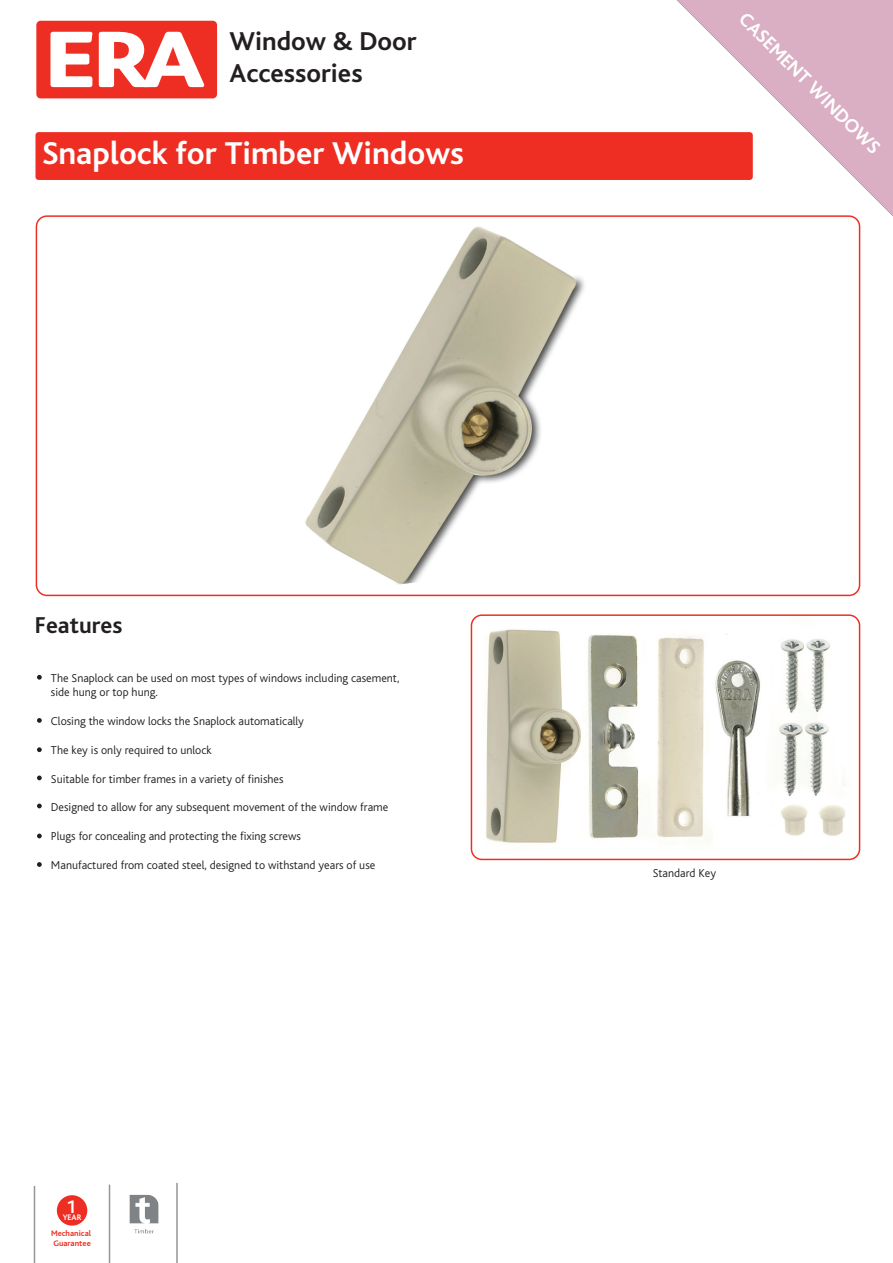
<style>
.page{position:relative;width:893px;height:1263px;background:#fff}
.page>*{position:absolute;margin:0;border:0;box-sizing:border-box;transform-origin:0 0}
.t1{font:700 33px "Bliss";color:#fff}
.t2{font:700 27px/32.4px "Bliss";color:#231f20}
.t3{font:700 24px "Bliss";color:#231f20}
.t4{font:700 19.5px "Bliss";color:#fff}
.t5{font:700 18.75px "Bliss";color:#fff}
.t6{font:300 12px/14.4px "Bliss";color:#231f20}
.t7{font:700 8.4px/10.1px "Bliss";color:#ee2e22}
.t8{font:700 8.4px "Bliss";color:#fff}
</style>
<div class="page">
<svg style="left:37px;top:675px;width:5px;height:5px"></svg>
<svg style="left:37px;top:718px;width:5px;height:5px"></svg>
<svg style="left:37px;top:747px;width:5px;height:5px"></svg>
<svg style="left:37px;top:775px;width:5px;height:5px"></svg>
<svg style="left:37px;top:862px;width:5px;height:5px"></svg>
<svg style="left:37px;top:834px;width:5px;height:4px"></svg>
<svg style="left:37px;top:804px;width:5px;height:4px"></svg>
<img style="left:471px;top:617px;width:388px;height:242px">
<div style="left:471px;top:614px;width:389px;height:246px;border:2px solid #ee2e22;border-radius:11px"></div>
<div style="left:36px;top:215px;width:824px;height:381px;border:2px solid #ee2e22;border-radius:11px"></div>
<img style="left:305px;top:226px;width:280px;height:359px">
<hr style="left:109px;top:1184px;width:1px;height:79px;background:#939598">
<hr style="left:176px;top:1183px;width:2px;height:80px;background:#939598">
<img style="left:129px;top:1194px;width:30px;height:40px">
<hr style="left:34px;top:1186px;width:1px;height:77px;background:#939598">
<div style="left:57px;top:1195px;width:30px;height:30px;background:#ee2e22;border-radius:50%"></div>
<div style="left:35px;top:132px;width:718px;height:48px;background:#ee2e22;border-radius:3px"></div>
<div style="left:32px;top:17px;width:189px;height:86px;background:linear-gradient(to right,#fff,#fff);border-radius:6px"></div>
<div style="left:36px;top:21px;width:181px;height:77px;background:#ee2e22;border-radius:4px"></div>
<svg style="left:50px;top:32px;width:42px;height:55px"></svg>
<svg style="left:99px;top:32px;width:105px;height:55px"></svg>
<svg style="left:677px;top:0;width:216px;height:216px;fill:#dbafc3"></svg>
<h2 class="t2" style="left:230px;top:25px;width:189px">Window &amp; Door<br>Accessories</h2>
<h1 class="t1" style="left:42px;top:136px;width:423px">Snaplock for Timber Windows</h1>
<h3 class="t3" style="left:35px;top:613px;width:89px">Features</h3>
<p class="t6" style="left:51px;top:671px;width:350px">The Snaplock can be used on most types of windows including casement, side hung or top hung.</p>
<p class="t6" style="left:51px;top:714px;width:255px">Closing the window locks the Snaplock automatically</p>
<p class="t6" style="left:51px;top:743px;width:162px">The key is only required to unlock</p>
<p class="t6" style="left:51px;top:772px;width:234px">Suitable for timber frames in a variety of finishes</p>
<p class="t6" style="left:51px;top:800px;width:339px">Designed to allow for any subsequent movement of the window frame</p>
<p class="t6" style="left:51px;top:829px;width:251px">Plugs for concealing and protecting the fixing screws</p>
<p class="t6" style="left:51px;top:858px;width:326px">Manufactured from coated steel, designed to withstand years of use</p>
<h3 class="t5" style="left:66px;top:1197px;width:12px">1</h3>
<p class="t7" style="left:51px;top:1228px;width:41px">Mechanical<br>Guarantee</p>
<p class="t8" style="left:63px;top:1213px;width:20px">YEAR</p>
<h3 class="t4" style="left:749px;top:9px;width:192px;rotate:45deg">CASEMENT WINDOWS</h3>
<h3 class="t4" style="left:770px;top:27px;width:138px;rotate:45deg">SLIDI G D ORS</h3>
<h3 class="t4" style="left:769px;top:28px;width:125px;rotate:45deg">WEATHERSEAL</h3>
<h3 class="t4" style="left:779px;top:38px;width:103px;rotate:45deg">CROMPTON</h3>
<h3 class="t4" style="left:785px;top:42px;width:95px;rotate:45deg">WINDOWS</h3>
<h3 class="t4" style="left:798px;top:57px;width:49px;rotate:45deg">STEEL</h3>
<p class="t6" style="left:653px;top:866px;width:65px">Standard Key</p>
</div>
